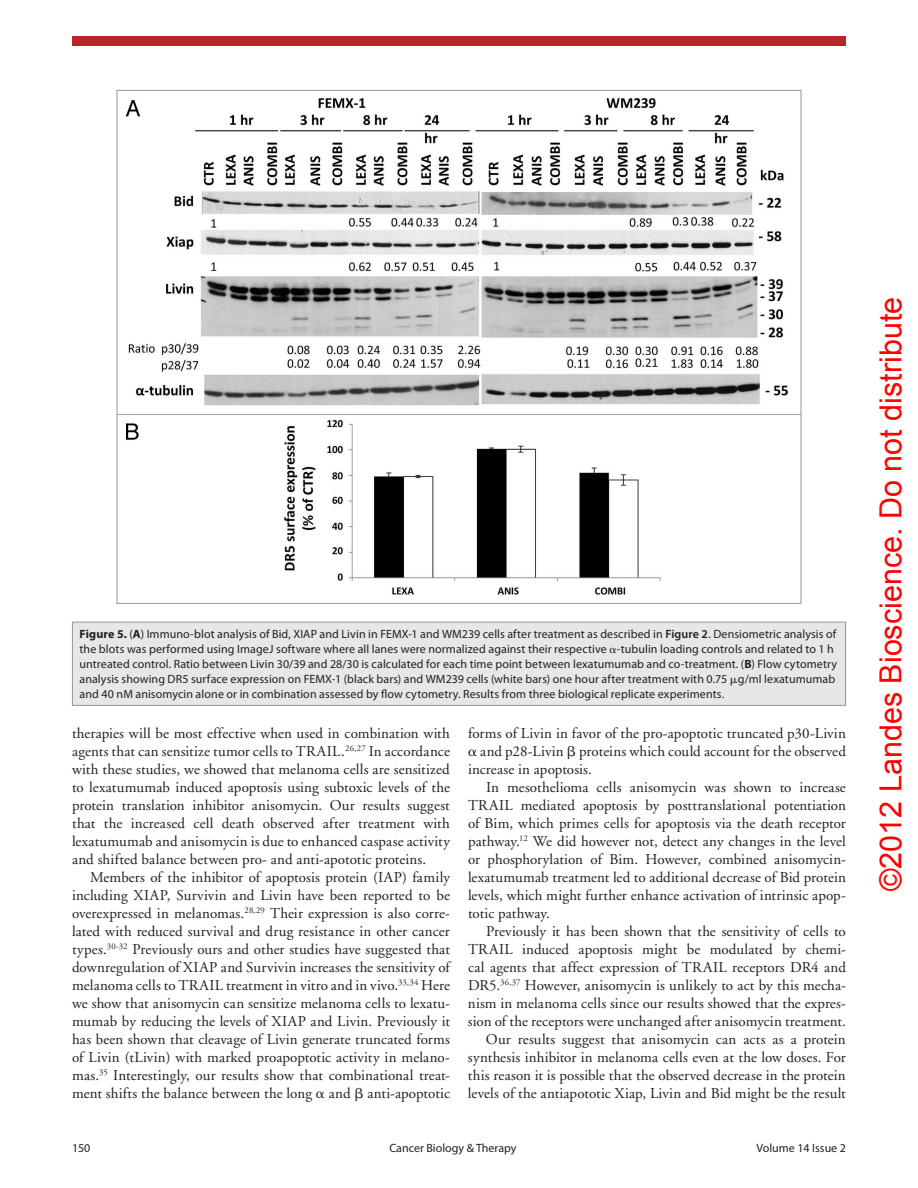
<style>
.page{position:relative;width:918px;height:1188px;background:#fff}
.page>*{position:absolute;margin:0;border:0;box-sizing:border-box;transform-origin:0 0}
.t1{font:30.45px "Arial";color:#f00}
.t2{font:15px/18px "Adobe Garamond";letter-spacing:.005em;color:#231f20;text-align:justify}
.t3{font:12px/15px "Myriad Pro";letter-spacing:.005em;color:#231f20}
.s1{font-weight:700}
.s2{font-weight:600}
.s3{font-family:"Universal Std Greekw Math Pi"}
</style>
<div class="page">
<div style="left:72px;top:36px;width:774px;height:10px;background:#b7262b"></div>
<div style="left:72px;top:622px;width:774px;height:83px;background:#e6e7e9"></div>
<div style="left:72px;top:622px;width:774px;height:84px;border:1px solid #939598"></div>
<img style="left:119px;top:97px;width:680px;height:498px">
<p class="t3" style="left:80px;top:627px;width:759px"><span class="s1">Figure 5.</span> (<span class="s1">A</span>) Immuno-blot analysis of Bid, XIAP and Livin in FEMX-1 and WM239 cells after treatment as described in <span class="s2">Figure 2</span>. Densiometric analysis of the blots was performed using ImageJ software where all lanes were normalized against their respective <span class="s3">α</span>-tubulin loading controls and related to 1 h untreated control. Ratio between Livin 30/39 and 28/30 is calculated for each time point between lexatumumab and co-treatment. (<span class="s1">B</span>) Flow cytometry analysis showing DR5 surface expression on FEMX-1 (black bars) and WM239 cells (white bars) one hour after treatment with 0.75 <span class="s3">μ</span>g/ml lexatumumab and 40 nM anisomycin alone or in combination assessed by flow cytometry. Results from three biological replicate experiments.</p>
<p class="t2" style="left:72px;top:725px;width:380px">therapies will be most effective when used in combination with agents that can sensitize tumor cells to TRAIL.<sup>26,27</sup> In accordance with these studies, we showed that melanoma cells are sensitized to lexatumumab induced apoptosis using subtoxic levels of the protein translation inhibitor anisomycin. Our results suggest that the increased cell death observed after treatment with lexatumumab and anisomycin is due to enhanced caspase activity and shifted balance between pro- and anti-apototic proteins.</p>
<p class="t2" style="left:72px;top:869px;width:379px;text-indent:18px">Members of the inhibitor of apoptosis protein (IAP) family including XIAP, Survivin and Livin have been reported to be overexpressed in melanomas.<sup>28,29</sup> Their expression is also corre&shy;lated with reduced survival and drug resistance in other cancer types.<sup>30-32</sup> Previously ours and other studies have suggested that downregulation of XIAP and Survivin increases the sensitivity of melanoma cells to TRAIL treatment in vitro and in vivo.<sup>33,34</sup> Here we show that anisomycin can sensitize melanoma cells to lexatu&shy;mumab by reducing the levels of XIAP and Livin. Previously it has been shown that cleavage of Livin generate truncated forms of Livin (tLivin) with marked proapoptotic activity in melano&shy;mas.<sup>35</sup> Interestingly, our results show that combinational treat&shy;ment shifts the balance between the long <span class="s3">α</span> and <span class="s3">β</span> anti-apoptotic</p>
<p class="t2" style="left:468px;top:725px;width:379px">forms of Livin in favor of the pro-apoptotic truncated p30-Livin <span class="s3">α</span> and p28-Livin <span class="s3">β</span> proteins which could account for the observed increase in apoptosis.</p>
<p class="t2" style="left:468px;top:779px;width:380px;text-indent:18px">In mesothelioma cells anisomycin was shown to increase TRAIL mediated apoptosis by posttranslational potentiation of Bim, which primes cells for apoptosis via the death receptor pathway.<sup>12</sup> We did however not, detect any changes in the level or phosphorylation of Bim. However, combined anisomycin&shy;lexatumumab treatment led to additional decrease of Bid protein levels, which might further enhance activation of intrinsic apop&shy;totic pathway.</p>
<p class="t2" style="left:468px;top:923px;width:379px;text-align:right">Previously it has been shown that the sensitivity of cells to TRAIL induced apoptosis might be modulated by chemi&shy;cal agents that affect expression of TRAIL receptors DR4 and DR5.<sup>36,37</sup> However, anisomycin is unlikely to act by this mecha&shy;nism in melanoma cells since our results showed that the expres&shy;sion of the receptors were unchanged after anisomycin treatment.<br>Our results suggest that anisomycin can acts as a protein synthesis inhibitor in melanoma cells even at the low doses. For this reason it is possible that the observed decrease in the protein levels of the antiapototic Xiap, Livin and Bid might be the result</p>
<p class="t3" style="left:72px;top:1140px;width:20px">150</p>
<p class="t3" style="left:389px;top:1140px;width:129px">Cancer Biology &amp; Therapy</p>
<p class="t3" style="left:757px;top:1140px;width:91px">Volume 14 Issue 2</p>
<h1 class="t1" style="left:871px;top:891px;width:595px;rotate:-90deg">©2012 Landes Bioscience. Do not distribute</h1>
</div>
